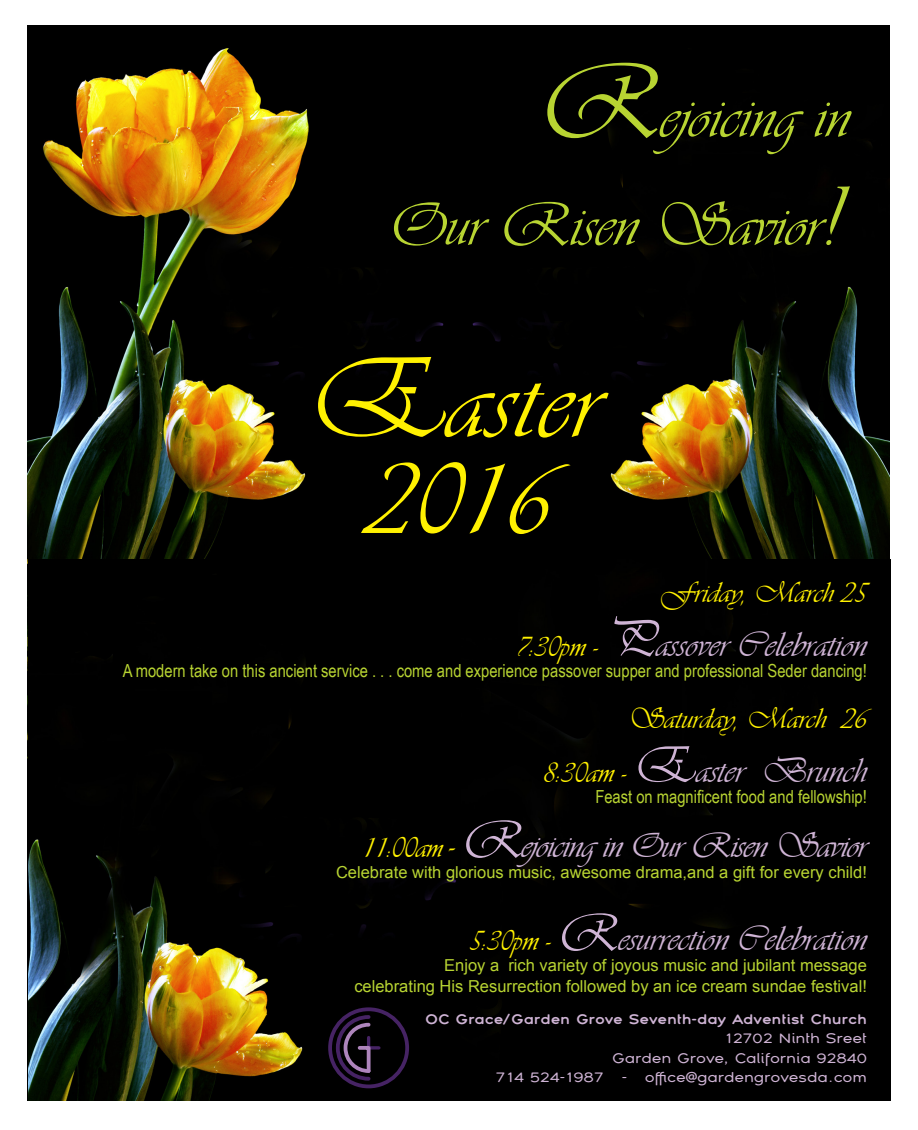
<style>
.page{position:relative;width:918px;height:1130px;background:#fff}
.page>*{position:absolute;margin:0;border:0;box-sizing:border-box;transform-origin:0 0}
.t1{font:108px "Vivaldii";letter-spacing:.02em;color:#fff101}
.t2{font:63px "Vivaldii";color:#b8d432}
.t3{font:36px "Vivaldii";color:#cfb4d5}
.t4{font:36px "Vivaldii";letter-spacing:-.02em;color:#cfb4d5}
.t5{font:30px "Vivaldii";color:#fff101}
.t6{font:18px "Arial Narrow";color:#b8d432}
.t7{font:16.5px "Arial";color:#b8d432}
.t8{font:15px/19.5px "Montag";letter-spacing:-.01em;color:#cfb4d5;text-align:right}
.t9{font:700 15px "Montag";letter-spacing:-.01em;color:#cfb4d5}
.s1{font-size:108px}
.s2{font-size:90px}
.s3{font-size:120px}
.s4{font-size:30px;color:#fff101}
.s5{font-size:54px}
.s6{color:#fff101}
</style>
<div class="page">
<img style="left:27px;top:26px;width:863px;height:534px">
<div style="left:27px;top:560px;width:864px;height:540px;background:#000"></div>
<img style="left:28px;top:560px;width:432px;height:540px">
<svg style="left:326px;top:1007px;width:85px;height:81px;background:#180e1e"></svg>
<p class="t2" style="left:539px;top:80px;width:312px"><span class="s1">R</span>ejoicing in</p>
<p class="t2" style="left:388px;top:188px;width:453px">Our Risen Savior<span class="s2">!</span></p>
<p class="t1" style="left:307px;top:339px;width:293px"><span class="s3">E</span>aster</p>
<p class="t1" style="left:367px;top:435px;width:186px">2016</p>
<p class="t5" style="left:661px;top:575px;width:207px">Friday, March 25</p>
<p class="t3" style="left:516px;top:623px;width:352px"><span class="s4">7:30pm -</span> <span class="s5">P</span>assover Celebration</p>
<p class="t6" style="left:123px;top:657px;width:746px">A modern take on this ancient service . . . come and experience passover supper and professional Seder dancing!</p>
<p class="t5" style="left:628px;top:701px;width:240px">Saturday, March 26</p>
<p class="t3" style="left:543px;top:749px;width:325px"><span class="s4">8:30am -</span> <span class="s5">E</span>aster Brunch</p>
<p class="t6" style="left:595px;top:783px;width:273px">Feast on magnificent food and fellowship!</p>
<p class="t4" style="left:362px;top:824px;width:506px"><span class="s4">11:00am</span> <span class="s6">-</span> <span class="s5">R</span>ejoicing in Our Risen Savior</p>
<p class="t7" style="left:336px;top:861px;width:532px">Celebrate with glorious music, awesome drama,and a gift for every child!</p>
<p class="t3" style="left:469px;top:917px;width:399px"><span class="s4">5:30pm -</span> <span class="s5">R</span>esurrection Celebration</p>
<p class="t7" style="left:444px;top:954px;width:424px">Enjoy a rich variety of joyous music and jubilant message</p>
<p class="t7" style="left:354px;top:975px;width:514px">celebrating His Resurrection followed by an ice cream sundae festival!</p>
<p class="t9" style="left:425px;top:1009px;width:443px">OC Grace/Garden Grove Seventh-day Adventist Church</p>
<p class="t8" style="left:612px;top:1029px;width:256px">12702 Ninth Sreet<br>Garden Grove, California 92840</p>
<p class="t8" style="left:495px;top:1068px;width:373px">714 524-1987 - office@gardengrovesda.com</p>
</div>
